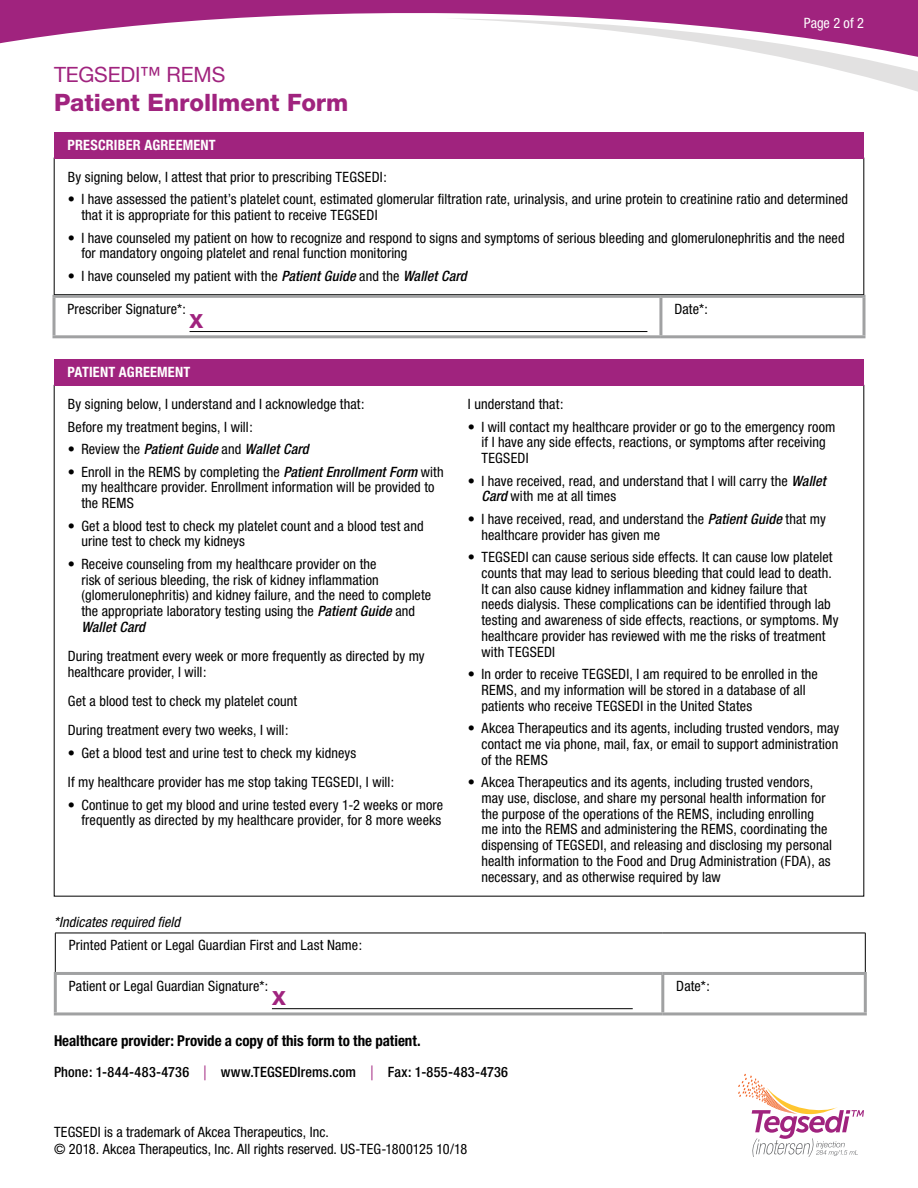
<style>
.page{position:relative;width:918px;height:1188px;background:#fff}
.page>*{position:absolute;margin:0;border:0;box-sizing:border-box;transform-origin:0 0}
.t1{font:800 24px "Helvetica Neue";color:#a0237e}
.t2{font:21px "Helvetica Neue";letter-spacing:-.005em;color:#a0237e}
.t3{font:800 19.5px "Helvetica Neue";color:#a0237e}
.t4{font:700 condensed 15px "Helvetica Neue";letter-spacing:-.005em;color:#000}
.t5{font:condensed 14.25px/15.8px "Helvetica Neue";letter-spacing:.01em;color:#000}
.t6{font:500 condensed 14.25px "Helvetica Neue";letter-spacing:.01em;color:#000}
.t7{font:italic 500 condensed 14.25px "Helvetica Neue";letter-spacing:.01em;color:#000}
.t8{font:700 condensed 14.25px "Helvetica Neue";letter-spacing:.015em;color:#fff}
.t9{font:italic condensed 14.25px "Helvetica Neue";letter-spacing:.005em;color:#000}
.t10{font:condensed 14.25px "Helvetica Neue";letter-spacing:.005em;color:#fff}
.s1{font-weight:500;font-style:italic}
.s2{font-weight:400;font-style:normal}
.s3{font-weight:400;font-size:19.95px;color:#a0237e}
</style>
<div class="page">
<svg style="left:0;top:0;width:918px;height:44px;fill:#a0237e"></svg>
<svg style="left:446px;top:18px;width:472px;height:149px"></svg>
<svg style="left:738px;top:1074px;width:126px;height:83px"></svg>
<div style="left:54px;top:359px;width:810px;height:27px;background:#a0237e"></div>
<hr style="left:55px;top:933px;width:608px;height:1px;background:#000">
<hr style="left:55px;top:933px;width:1px;height:39px;background:#000">
<hr style="left:663px;top:933px;width:203px;height:1px;background:#000">
<hr style="left:865px;top:933px;width:1px;height:39px;background:#000">
<hr style="left:864px;top:975px;width:3px;height:37px;background:#a0a1a2">
<hr style="left:663px;top:1012px;width:204px;height:3px;background:#a0a1a2">
<hr style="left:54px;top:972px;width:609px;height:3px;background:#a0a1a2">
<hr style="left:54px;top:975px;width:3px;height:37px;background:#a0a1a2">
<hr style="left:663px;top:972px;width:204px;height:3px;background:#a0a1a2">
<hr style="left:661px;top:975px;width:3px;height:37px;background:#a0a1a2">
<hr style="left:54px;top:1012px;width:609px;height:3px;background:#a0a1a2">
<hr style="left:272px;top:1008px;width:361px;height:1px;background:#000">
<div style="left:54px;top:158px;width:810px;height:137px;border:1px solid #000"></div>
<div style="left:54px;top:132px;width:810px;height:27px;background:#a0237e"></div>
<hr style="left:661px;top:295px;width:204px;height:3px;background:#a0a1a2">
<svg style="left:862px;top:298px;width:4px;height:37px"></svg>
<hr style="left:661px;top:335px;width:204px;height:3px;background:#a0a1a2">
<hr style="left:52px;top:295px;width:609px;height:3px;background:#a0a1a2">
<svg style="left:52px;top:298px;width:4px;height:37px"></svg>
<hr style="left:659px;top:298px;width:3px;height:37px;background:#a0a1a2">
<hr style="left:52px;top:335px;width:609px;height:3px;background:#a0a1a2">
<hr style="left:190px;top:331px;width:457px;height:1px;background:#000">
<h2 class="t2" style="left:54px;top:60px;width:173px">TEGSEDI™ REMS</h2>
<h1 class="t1" style="left:54px;top:88px;width:296px">Patient Enrollment Form</h1>
<p class="t8" style="left:68px;top:136px;width:150px">PRESCRIBER AGREEMENT</p>
<p class="t10" style="left:804px;top:15px;width:62px">Page 2 of 2</p>
<p class="t5" style="left:68px;top:169px;width:321px">By signing below, I attest that prior to prescribing TEGSEDI:</p>
<p class="t5" style="left:81px;top:191px;width:768px;text-indent:-13px">• I have assessed the patient’s platelet count, estimated glomerular filtration rate, urinalysis, and urine protein to creatinine ratio and determined that it is appropriate for this patient to receive TEGSEDI</p>
<p class="t5" style="left:81px;top:230px;width:765px;text-indent:-13px">• I have counseled my patient on how to recognize and respond to signs and symptoms of serious bleeding and glomerulonephritis and the need for mandatory ongoing platelet and renal function monitoring</p>
<p class="t5" style="left:68px;top:268px;width:400px">• I have counseled my patient with the <span class="s1">Patient Guide</span> and the <span class="s1">Wallet Card</span></p>
<p class="t5" style="left:68px;top:301px;width:120px">Prescriber Signature*:</p>
<p class="t5" style="left:674px;top:301px;width:35px">Date*:</p>
<h3 class="t3" style="left:190px;top:309px;width:15px">X</h3>
<p class="t8" style="left:68px;top:363px;width:124px">PATIENT AGREEMENT</p>
<p class="t5" style="left:68px;top:393px;width:298px;line-height:22.5px">By signing below, I understand and I acknowledge that:<br>Before my treatment begins, I will:</p>
<p class="t7" style="left:68px;top:441px;width:242px"><span class="s2">• Review the</span> Patient Guide <span class="s2">and</span> Wallet Card</p>
<p class="t5" style="left:81px;top:464px;width:364px;text-indent:-13px">• Enroll in the REMS by completing the <span class="s1">Patient Enrollment Form</span> with my healthcare provider. Enrollment information will be provided to the REMS</p>
<p class="t5" style="left:81px;top:518px;width:344px;text-indent:-13px">• Get a blood test to check my platelet count and a blood test and urine test to check my kidneys</p>
<p class="t5" style="left:81px;top:556px;width:351px;text-indent:-13px">• Receive counseling from my healthcare provider on the<br>risk of serious bleeding, the risk of kidney inflammation (glomerulonephritis) and kidney failure, and the need to complete the appropriate laboratory testing using the <span class="s1">Patient Guide</span> and <span class="s1">Wallet Card</span></p>
<p class="t5" style="left:68px;top:648px;width:358px">During treatment every week or more frequently as directed by my healthcare provider, I will:</p>
<p class="t5" style="left:68px;top:686px;width:231px;line-height:29.2px">Get a blood test to check my platelet count<br>During treatment every two weeks, I will:</p>
<p class="t5" style="left:68px;top:738px;width:328px;line-height:29.2px">• Get a blood test and urine test to check my kidneys<br>If my healthcare provider has me stop taking TEGSEDI, I will:</p>
<p class="t5" style="left:68px;top:797px;width:377px;text-align:right">• Continue to get my blood and urine tested every 1-2 weeks or more frequently as directed by my healthcare provider, for 8 more weeks</p>
<p class="t5" style="left:468px;top:396px;width:97px">I understand that:</p>
<p class="t5" style="left:481px;top:419px;width:355px;text-indent:-13px">• I will contact my healthcare provider or go to the emergency room if I have any side effects, reactions, or symptoms after receiving<br>TEGSEDI</p>
<p class="t5" style="left:481px;top:473px;width:346px;text-indent:-13px">• I have received, read, and understand that I will carry the <span class="s1">Wallet<br>Card</span> with me at all times</p>
<p class="t5" style="left:481px;top:511px;width:346px;text-indent:-13px">• I have received, read, and understand the <span class="s1">Patient Guide</span> that my healthcare provider has given me</p>
<p class="t5" style="left:481px;top:549px;width:359px;text-indent:-13px">• TEGSEDI can cause serious side effects. It can cause low platelet counts that may lead to serious bleeding that could lead to death.<br>It can also cause kidney inflammation and kidney failure that needs dialysis. These complications can be identified through lab testing and awareness of side effects, reactions, or symptoms. My healthcare provider has reviewed with me the risks of treatment with TEGSEDI</p>
<p class="t5" style="left:481px;top:666px;width:338px;text-indent:-13px">• In order to receive TEGSEDI, I am required to be enrolled in the<br>REMS, and my information will be stored in a database of all patients who receive TEGSEDI in the United States</p>
<p class="t5" style="left:481px;top:720px;width:359px;text-align:justify;text-indent:-13px">• Akcea Therapeutics and its agents, including trusted vendors, may contact me via phone, mail, fax, or email to support administration of the REMS</p>
<p class="t5" style="left:481px;top:774px;width:352px;text-indent:-13px">• Akcea Therapeutics and its agents, including trusted vendors, may use, disclose, and share my personal health information for the purpose of the operations of the REMS, including enrolling me into the REMS and administering the REMS, coordinating the dispensing of TEGSEDI, and releasing and disclosing my personal health information to the Food and Drug Administration (FDA), as necessary, and as otherwise required by law</p>
<p class="t9" style="left:54px;top:913px;width:128px">*Indicates required field</p>
<p class="t5" style="left:69px;top:937px;width:295px">Printed Patient or Legal Guardian First and Last Name:</p>
<p class="t5" style="left:69px;top:978px;width:201px">Patient or Legal Guardian Signature*:</p>
<p class="t5" style="left:676px;top:978px;width:35px">Date*:</p>
<h3 class="t3" style="left:272px;top:986px;width:15px">X</h3>
<p class="t4" style="left:54px;top:1032px;width:368px">Healthcare provider: Provide a copy of this form to the patient.</p>
<p class="t6" style="left:54px;top:1063px;width:456px">Phone: 1-844-483-4736 <span class="s3">|</span> www.TEGSEDIrems.com <span class="s3">|</span> Fax: 1-855-483-4736</p>
<p class="t5" style="left:54px;top:1123px;width:415px;line-height:17.1px">TEGSEDI is a trademark of Akcea Therapeutics, Inc.<br>© 2018. Akcea Therapeutics, Inc. All rights reserved. US-TEG-1800125 10/18</p>
</div>
